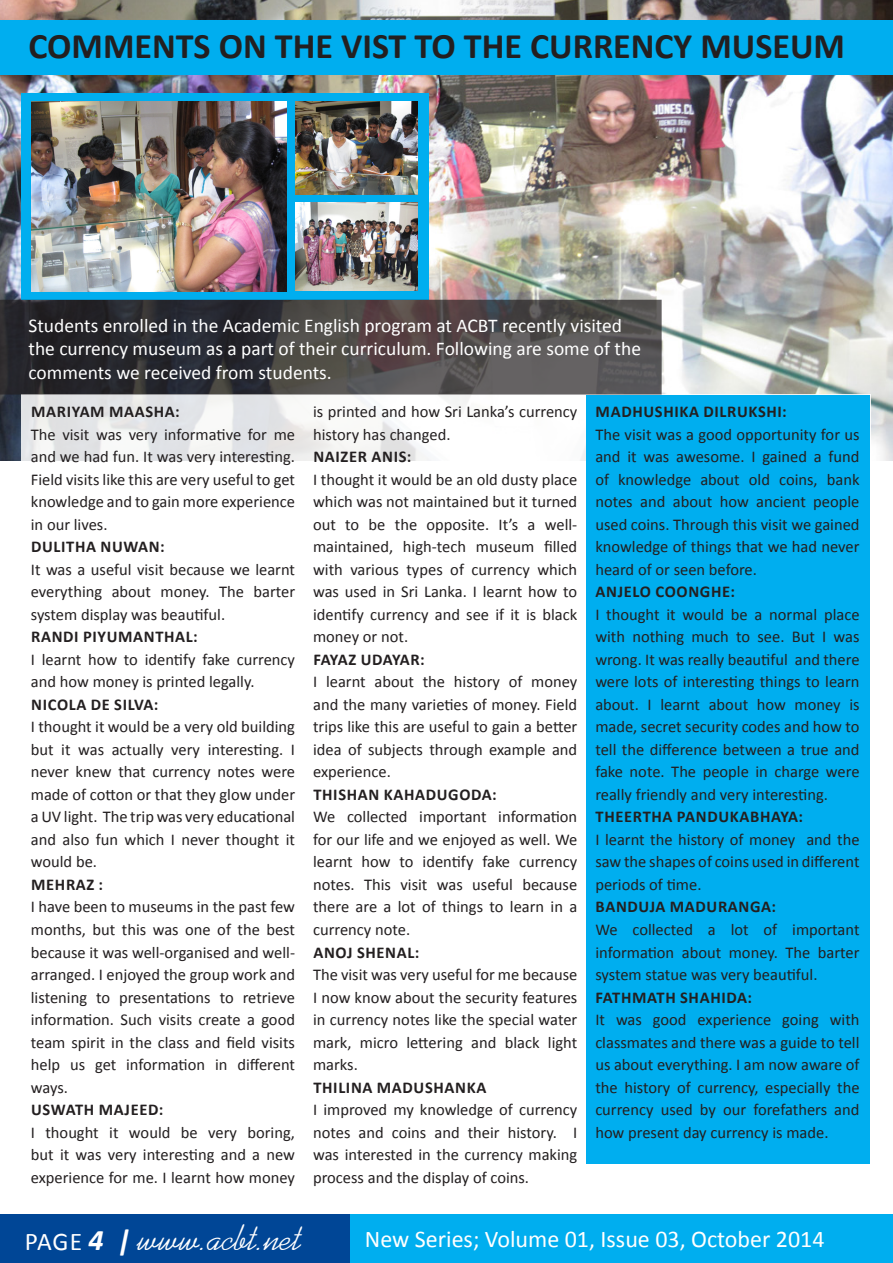
<style>
.page{position:relative;width:893px;height:1263px;background:#fff}
.page>*{position:absolute;margin:0;border:0;box-sizing:border-box;transform-origin:0 0}
.t1{font:700 36px "Calibri";color:#231f20}
.t2{font:36px "American Idiot";color:#fff}
.t3{font:24px "Calibri";color:#fff}
.t4{font:19.5px/23.4px "Calibri";color:#fff}
.t5{font:16.5px/22.5px "Calibri";color:#231f20;text-align:justify}
.t6{font:700 16.5px "Calibri";letter-spacing:.04em;color:#231f20}
.t7{font:700 16.5px "Calibri";letter-spacing:-.02em;color:#231f20}
.s1{font-family:"Calibri";font-size:25.5px}
.s2{font-family:"Calibri";font-weight:700;font-style:italic;font-size:30px}
</style>
<div class="page">
<div style="left:0;top:1214px;width:893px;height:49px;background:#00aeef"></div>
<div style="left:0;top:1214px;width:350px;height:49px;background:#004696"></div>
<hr style="left:892px;top:1214px;width:1px;height:49px;background:#004696">
<img style="left:0;top:0;width:893px;height:460px">
<div style="left:0;top:20px;width:893px;height:54px;background:#00aeef"></div>
<svg style="left:22px;top:395px;width:849px;height:153px"></svg>
<div style="left:587px;top:395px;width:283px;height:769px;background:#00aeef"></div>
<div style="left:22px;top:93px;width:407px;height:207px;background:#00aeef"></div>
<img style="left:296px;top:102px;width:122px;height:93px">
<img style="left:31px;top:102px;width:255px;height:189px">
<svg style="left:0;top:300px;width:662px;height:94px;background:#413f41"></svg>
<img style="left:296px;top:203px;width:122px;height:88px">
<p class="t1" style="left:28px;top:23px;width:818px">COMMENTS ON THE VIST TO THE CURRENCY MUSEUM</p>
<p class="t4" style="left:28px;top:314px;width:614px">Students enrolled in the Academic English program at ACBT recently visited the currency museum as a part of their curriculum. Following are some of the comments we received from students.</p>
<p class="t6" style="left:31px;top:401px;width:150px">MARIYAM MAASHA:</p>
<p class="t5" style="left:31px;top:423px;width:266px">The visit was very informative for me and we had fun. It was very interesting.<br>Field visits like this are very useful to get knowledge and to gain more experience in our lives.</p>
<p class="t6" style="left:31px;top:536px;width:135px">DULITHA NUWAN:</p>
<p class="t5" style="left:31px;top:558px;width:266px">It was a useful visit because we learnt everything about money. The barter system display was beautiful.</p>
<p class="t6" style="left:31px;top:626px;width:168px">RANDI PIYUMANTHAL:</p>
<p class="t5" style="left:31px;top:648px;width:266px">I learnt how to identify fake currency and how money is printed legally.</p>
<p class="t6" style="left:31px;top:694px;width:129px">NICOLA DE SILVA:</p>
<p class="t5" style="left:31px;top:716px;width:266px">I thought it would be a very old building but it was actually very interesting. I never knew that currency notes were made of cotton or that they glow under a UV light. The trip was very educational and also fun which I never thought it would be.</p>
<p class="t6" style="left:31px;top:874px;width:73px">MEHRAZ :</p>
<p class="t5" style="left:31px;top:896px;width:266px">I have been to museums in the past few months, but this was one of the best because it was well-organised and well&shy;arranged. I enjoyed the group work and listening to presentations to retrieve information. Such visits create a good team spirit in the class and field visits help us get information in different ways.</p>
<p class="t6" style="left:31px;top:1099px;width:134px">USWATH MAJEED:</p>
<p class="t5" style="left:31px;top:1121px;width:266px">I thought it would be very boring, but it was very interesting and a new experience for me. I learnt how money</p>
<p class="t5" style="left:313px;top:401px;width:266px">is printed and how Sri Lanka’s currency history has changed.</p>
<p class="t6" style="left:313px;top:446px;width:99px">NAIZER ANIS:</p>
<p class="t5" style="left:313px;top:468px;width:266px">I thought it would be an old dusty place which was not maintained but it turned out to be the opposite. It’s a well&shy;maintained, high-tech museum filled with various types of currency which was used in Sri Lanka. I learnt how to identify currency and see if it is black money or not.</p>
<p class="t7" style="left:313px;top:649px;width:113px">FAYAZ UDAYAR:</p>
<p class="t5" style="left:313px;top:671px;width:266px">I learnt about the history of money and the many varieties of money. Field trips like this are useful to gain a better idea of subjects through example and experience.</p>
<p class="t6" style="left:313px;top:784px;width:185px">THISHAN KAHADUGODA:</p>
<p class="t5" style="left:313px;top:806px;width:266px">We collected important information for our life and we enjoyed as well. We learnt how to identify fake currency notes. This visit was useful because there are a lot of things to learn in a currency note.</p>
<p class="t6" style="left:313px;top:941px;width:107px">ANOJ SHENAL:</p>
<p class="t5" style="left:313px;top:963px;width:266px">The visit was very useful for me because I now know about the security features in currency notes like the special water mark, micro lettering and black light marks.</p>
<p class="t6" style="left:313px;top:1076px;width:174px">THILINA MADUSHANKA</p>
<p class="t5" style="left:313px;top:1098px;width:266px">I improved my knowledge of currency notes and coins and their history. I was interested in the currency making process and the display of coins.</p>
<p class="t6" style="left:596px;top:401px;width:193px">MADHUSHIKA DILRUKSHI:</p>
<p class="t5" style="left:595px;top:423px;width:266px">The visit was a good opportunity for us and it was awesome. I gained a fund of knowledge about old coins, bank notes and about how ancient people used coins. Through this visit we gained knowledge of things that we had never heard of or seen before.</p>
<p class="t6" style="left:596px;top:581px;width:141px">ANJELO COONGHE:</p>
<p class="t5" style="left:595px;top:603px;width:266px">I thought it would be a normal place with nothing much to see. But I was wrong. It was really beautiful and there were lots of interesting things to learn about. I learnt about how money is made, secret security codes and how to tell the difference between a true and fake note. The people in charge were really friendly and very interesting.</p>
<p class="t6" style="left:596px;top:806px;width:209px">THEERTHA PANDUKABHAYA:</p>
<p class="t5" style="left:595px;top:828px;width:266px">I learnt the history of money and the saw the shapes of coins used in different periods of time.</p>
<p class="t6" style="left:596px;top:896px;width:182px">BANDUJA MADURANGA:</p>
<p class="t5" style="left:595px;top:918px;width:266px">We collected a lot of important information about money. The barter system statue was very beautiful.</p>
<p class="t6" style="left:596px;top:986px;width:158px">FATHMATH SHAHIDA:</p>
<p class="t5" style="left:595px;top:1008px;width:266px">It was good experience going with classmates and there was a guide to tell us about everything. I am now aware of the history of currency, especially the currency used by our forefathers and how present day currency is made.</p>
<h1 class="t2" style="left:25px;top:1218px;width:278px"><span class="s1">PAGE</span> <span class="s2">4 |</span> www.acbt.net</h1>
<h2 class="t3" style="left:365px;top:1223px;width:461px">New Series; Volume 01, Issue 03, October 2014</h2>
</div>
